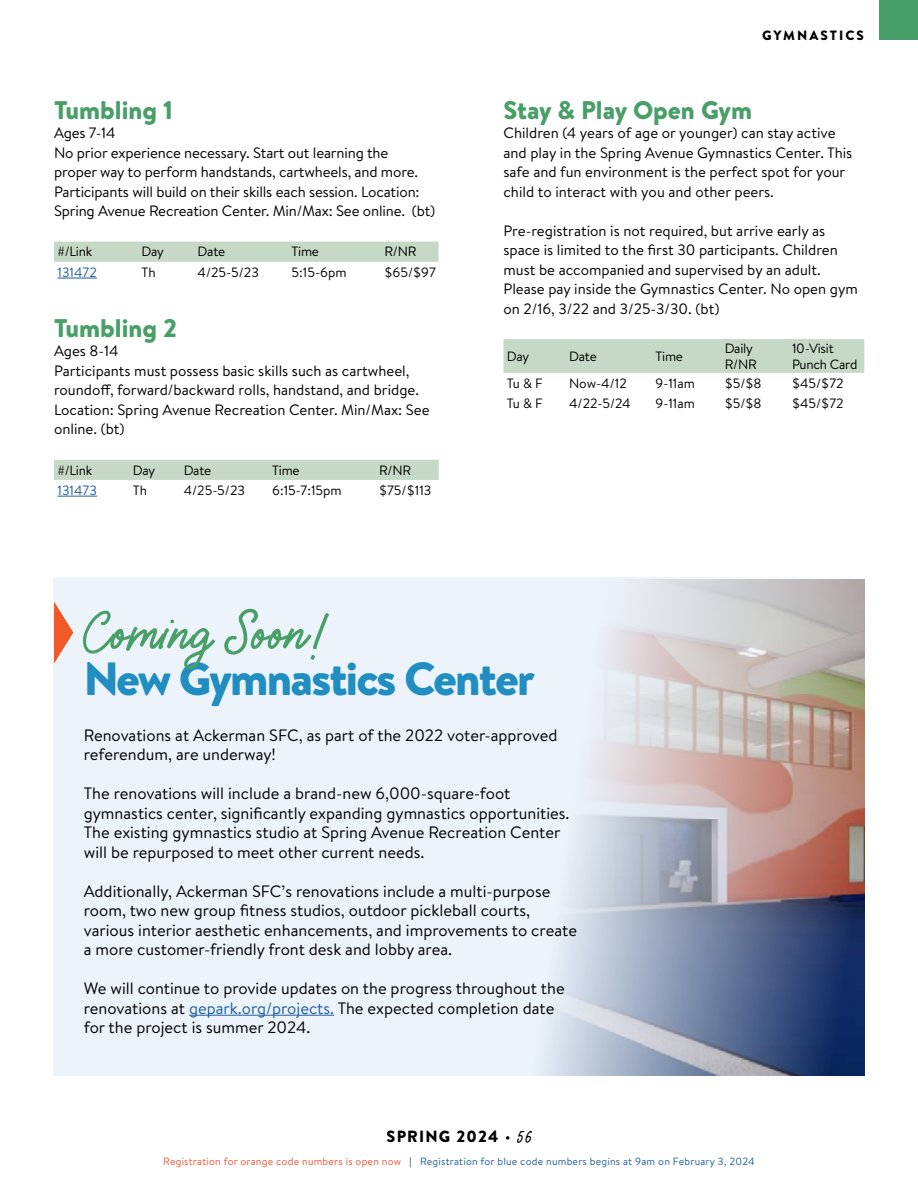
<style>
.page{position:relative;width:918px;height:1188px;background:#fff}
.page>*{position:absolute;margin:0;border:0;box-sizing:border-box;transform-origin:0 0}
.t1{font:60px "Supa Mega Fantastic";letter-spacing:.02em;color:#489f68}
.t2{font:900 46.5px "Brandon Text";letter-spacing:-.04em;color:#218dc1}
.t3{font:900 25.5px "Brandon Text";color:#489f68}
.t4{font:16.5px/19.5px "Brandon Text";color:#000}
.t5{font:900 16.2px "Brandon Text";letter-spacing:.07em;color:#000}
.t6{font:15px/19.5px "Brandon Text";color:#000}
.t7{font:13.5px/16.2px "Brandon Text";letter-spacing:-.02em;color:#000}
.t8{font:13.5px "Brandon Text";color:#215e9e}
.t9{font:900 13.5px "Brandon Text";letter-spacing:.15em;color:#000}
.t10{font:10.5px "Brandon Text";letter-spacing:.02em;color:#215e9e}
.s1{color:#215e9e}
.s2{font-weight:400}
.s3{font-family:"Supa Mega Fantastic";font-weight:400;font-size:21.6px}
.s4{color:#ed5735}
.s5{color:#000}
</style>
<div class="page">
<div style="left:54px;top:242px;width:384px;height:20px;background:#c6d9c7"></div>
<hr style="left:58px;top:278px;width:39px;height:1px;background:#215e9e">
<div style="left:54px;top:460px;width:385px;height:20px;background:#c6d9c7"></div>
<hr style="left:58px;top:496px;width:39px;height:1px;background:#215e9e">
<div style="left:880px;top:0;width:38px;height:40px;background:#489f68"></div>
<div style="left:503px;top:339px;width:361px;height:34px;background:#c6d9c7"></div>
<svg style="left:53px;top:578px;width:812px;height:498px;background:#d3d7df"></svg>
<hr style="left:189px;top:1015px;width:145px;height:1px;background:#215e9e">
<svg style="left:54px;top:602px;width:19px;height:62px"></svg>
<h3 class="t3" style="left:54px;top:92px;width:121px">Tumbling 1</h3>
<p class="t6" style="left:54px;top:123px;width:383px">Ages 7-14<br>No prior experience necessary. Start out learning the proper way to perform handstands, cartwheels, and more.<br>Participants will build on their skills each session. Location:<br>Spring Avenue Recreation Center. Min/Max: See online. (bt)</p>
<p class="t7" style="left:58px;top:243px;width:36px">#/Link</p>
<p class="t7" style="left:141px;top:243px;width:24px">Day</p>
<p class="t7" style="left:198px;top:243px;width:29px">Date</p>
<p class="t7" style="left:292px;top:243px;width:29px">Time</p>
<p class="t7" style="left:384px;top:243px;width:34px">R/NR</p>
<p class="t8" style="left:58px;top:263px;width:41px">131472</p>
<p class="t7" style="left:141px;top:263px;width:16px">Th</p>
<p class="t7" style="left:198px;top:263px;width:63px">4/25-5/23</p>
<p class="t7" style="left:292px;top:263px;width:56px">5:15-6pm</p>
<p class="t7" style="left:384px;top:263px;width:53px">$65/$97</p>
<h3 class="t3" style="left:54px;top:310px;width:125px">Tumbling 2</h3>
<p class="t6" style="left:54px;top:341px;width:377px">Ages 8-14<br>Participants must possess basic skills such as cartwheel, roundoff, forward/backward rolls, handstand, and bridge.<br>Location: Spring Avenue Recreation Center. Min/Max: See online. (bt)</p>
<p class="t7" style="left:58px;top:461px;width:36px">#/Link</p>
<p class="t7" style="left:133px;top:461px;width:24px">Day</p>
<p class="t7" style="left:184px;top:461px;width:29px">Date</p>
<p class="t7" style="left:272px;top:461px;width:29px">Time</p>
<p class="t7" style="left:379px;top:461px;width:34px">R/NR</p>
<p class="t8" style="left:58px;top:481px;width:41px">131473</p>
<p class="t7" style="left:133px;top:482px;width:16px">Th</p>
<p class="t7" style="left:184px;top:482px;width:63px">4/25-5/23</p>
<p class="t7" style="left:272px;top:482px;width:71px">6:15-7:15pm</p>
<p class="t7" style="left:379px;top:482px;width:54px">$75/$113</p>
<p class="t9" style="left:762px;top:26px;width:103px">GYMNASTICS</p>
<h3 class="t3" style="left:503px;top:92px;width:250px">Stay &amp; Play Open Gym</h3>
<p class="t6" style="left:503px;top:123px;width:350px">Children (4 years of age or younger) can stay active and play in the Spring Avenue Gymnastics Center. This safe and fun environment is the perfect spot for your child to interact with you and other peers.</p>
<p class="t6" style="left:503px;top:220px;width:356px">Pre-registration is not required, but arrive early as space is limited to the first 30 participants. Children must be accompanied and supervised by an adult.<br>Please pay inside the Gymnastics Center. No open gym on 2/16, 3/22 and 3/25-3/30. (bt)</p>
<p class="t7" style="left:507px;top:347px;width:24px">Day</p>
<p class="t7" style="left:569px;top:347px;width:29px">Date</p>
<p class="t7" style="left:656px;top:347px;width:29px">Time</p>
<p class="t7" style="left:725px;top:339px;width:34px">Daily<br>R/NR</p>
<p class="t7" style="left:792px;top:339px;width:67px">10-Visit<br>Punch Card</p>
<p class="t7" style="left:507px;top:374px;width:37px">Tu &amp; F</p>
<p class="t7" style="left:569px;top:374px;width:59px">Now-4/12</p>
<p class="t7" style="left:656px;top:374px;width:41px">9-11am</p>
<p class="t7" style="left:725px;top:374px;width:39px">$5/$8</p>
<p class="t7" style="left:792px;top:374px;width:53px">$45/$72</p>
<p class="t7" style="left:507px;top:395px;width:37px">Tu &amp; F</p>
<p class="t7" style="left:569px;top:395px;width:63px">4/22-5/24</p>
<p class="t7" style="left:656px;top:395px;width:41px">9-11am</p>
<p class="t7" style="left:725px;top:395px;width:39px">$5/$8</p>
<p class="t7" style="left:792px;top:395px;width:53px">$45/$72</p>
<h1 class="t1" style="left:84px;top:596px;width:248px">Coming Soon!</h1>
<h2 class="t2" style="left:84px;top:646px;width:453px">New Gymnastics Center</h2>
<p class="t4" style="left:84px;top:725px;width:475px">Renovations at Ackerman SFC, as part of the 2022 voter-approved referendum, are underway!</p>
<p class="t4" style="left:84px;top:783px;width:487px">The renovations will include a brand-new 6,000-square-foot gymnastics center, significantly expanding gymnastics opportunities.<br>The existing gymnastics studio at Spring Avenue Recreation Center will be repurposed to meet other current needs.</p>
<p class="t4" style="left:84px;top:881px;width:495px">Additionally, Ackerman SFC’s renovations include a multi-purpose room, two new group fitness studios, outdoor pickleball courts, various interior aesthetic enhancements, and improvements to create a more customer-friendly front desk and lobby area.</p>
<p class="t4" style="left:84px;top:978px;width:482px">We will continue to provide updates on the progress throughout the renovations at <span class="s1">gepark.org/projects.</span> The expected completion date for the project is summer 2024.</p>
<p class="t5" style="left:387px;top:1124px;width:146px">SPRING 2024 <span class="s2">•</span> <span class="s3">56</span></p>
<p class="t10" style="left:163px;top:1154px;width:593px"><span class="s4">Registration for orange code numbers is open now</span> <span class="s5">|</span> Registration for blue code numbers begins at 9am on February 3, 2024</p>
</div>
